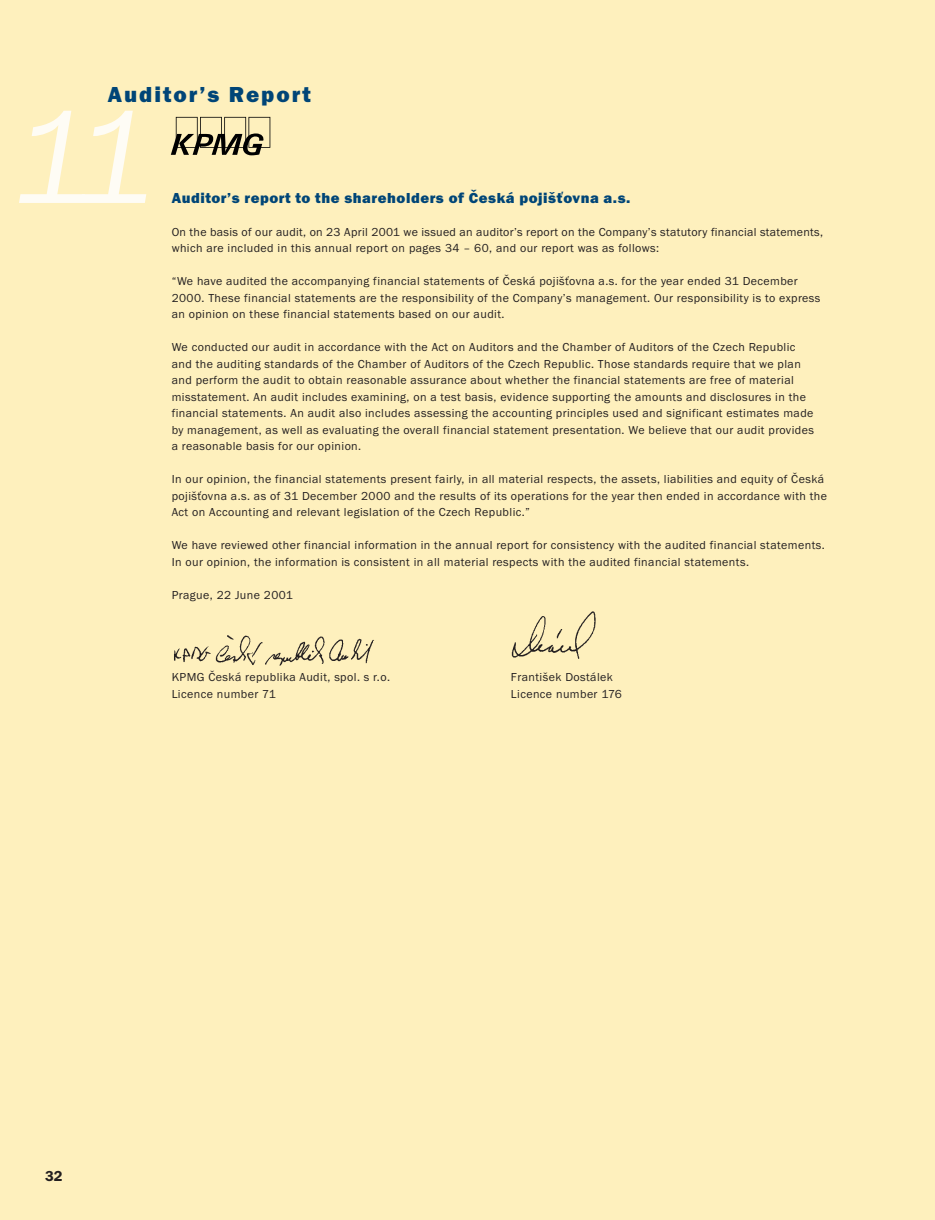
<style>
.page{position:relative;width:935px;height:1220px;background:#fff}
.page>*{position:absolute;margin:0;border:0;box-sizing:border-box;transform-origin:0 0}
.t1{font:italic 135px "Franklin Gothic Itc TCE";color:#fefcf5}
.t2{font:800 22.5px "Franklin Gothic Itc TCE";letter-spacing:.09em;color:#004577}
.t3{font:800 15px "Franklin Gothic Itc TCE";letter-spacing:.035em;color:#004577}
.t4{font:600 15px "Franklin Gothic Itc TCE";color:#231f20}
.t5{font:12px/16.5px "Franklin Gothic Itc TCE";letter-spacing:.035em;color:#231f20}
</style>
<div class="page">
<div style="left:0;top:0;width:934px;height:1219px;background:#fef0bd"></div>
<svg style="left:171px;top:117px;width:99px;height:38px"></svg>
<img style="left:174px;top:635px;width:200px;height:31px">
<img style="left:511px;top:611px;width:85px;height:48px">
<h2 class="t2" style="left:108px;top:86px;width:204px">Auditor’s Report</h2>
<h1 class="t1" style="left:12px;top:110px;width:142px">11</h1>
<p class="t3" style="left:172px;top:192px;width:460px">Auditor’s report to the shareholders of Česká pojišťovna a.s.</p>
<p class="t5" style="left:172px;top:224px;width:653px">On the basis of our audit, on 23 April 2001 we issued an auditor’s report on the Company’s statutory financial statements, which are included in this annual report on pages 34 – 60, and our report was as follows:</p>
<p class="t5" style="left:172px;top:274px;width:650px">“We have audited the accompanying financial statements of Česká pojišťovna a.s. for the year ended 31 December<br>2000. These financial statements are the responsibility of the Company’s management. Our responsibility is to express an opinion on these financial statements based on our audit.</p>
<p class="t5" style="left:172px;top:340px;width:644px">We conducted our audit in accordance with the Act on Auditors and the Chamber of Auditors of the Czech Republic and the auditing standards of the Chamber of Auditors of the Czech Republic. Those standards require that we plan and perform the audit to obtain reasonable assurance about whether the financial statements are free of material misstatement. An audit includes examining, on a test basis, evidence supporting the amounts and disclosures in the financial statements. An audit also includes assessing the accounting principles used and significant estimates made by management, as well as evaluating the overall financial statement presentation. We believe that our audit provides a reasonable basis for our opinion.</p>
<p class="t5" style="left:172px;top:472px;width:657px">In our opinion, the financial statements present fairly, in all material respects, the assets, liabilities and equity of Česká pojišťovna a.s. as of 31 December 2000 and the results of its operations for the year then ended in accordance with the<br>Act on Accounting and relevant legislation of the Czech Republic.”</p>
<p class="t5" style="left:172px;top:538px;width:654px">We have reviewed other financial information in the annual report for consistency with the audited financial statements.<br>In our opinion, the information is consistent in all material respects with the audited financial statements.</p>
<p class="t5" style="left:172px;top:587px;width:123px">Prague, 22 June 2001</p>
<p class="t5" style="left:172px;top:670px;width:220px">KPMG Česká republika Audit, spol. s r.o.</p>
<p class="t5" style="left:511px;top:670px;width:103px">František Dostálek</p>
<p class="t5" style="left:172px;top:686px;width:106px">Licence number 71</p>
<p class="t5" style="left:511px;top:686px;width:112px">Licence number 176</p>
<p class="t4" style="left:45px;top:1170px;width:19px">32</p>
</div>
